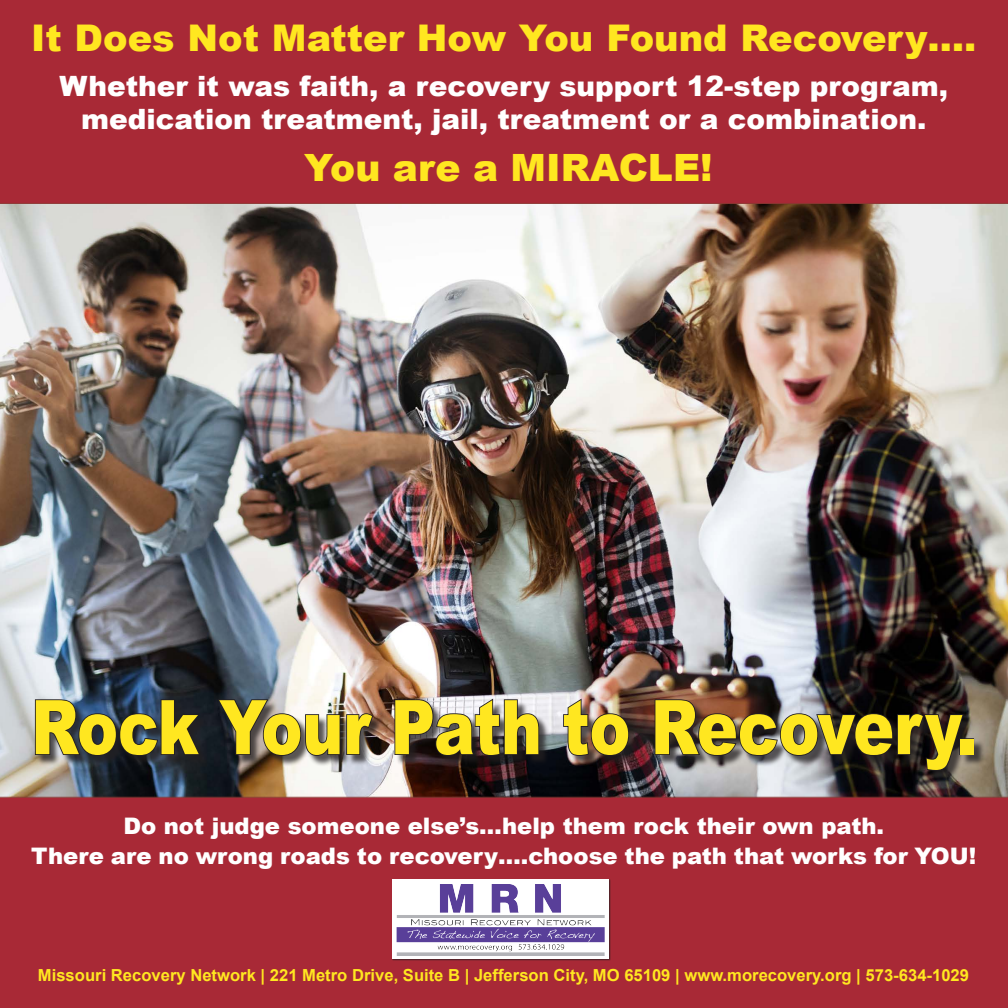
<style>
.page{position:relative;width:1008px;height:1008px;background:#a82936}
.page>*{position:absolute;margin:0;border:0;box-sizing:border-box;transform-origin:0 0}
.t1{font:900 75.34px "Arial";color:#ffe720;scale:.81 1}
.t2{font:900 37.62px "Arial";color:#ffe720}
.t3{font:900 36.75px "Arial";color:#ffe720}
.t4{font:900 28px/33.6px "Arial";color:#fff;text-align:center}
.t5{font:900 22.75px "Arial";color:#fff}
.t6{font:700 16.62px "Arial";color:#ffe720}
</style>
<div class="page">
<img style="left:0;top:203px;width:1008px;height:595px">
<div style="left:392px;top:879px;width:219px;height:82px;background:#231f20;opacity:.75"></div>
<div style="left:392px;top:879px;width:216px;height:79px;background:#fff"></div>
<img style="left:397px;top:884px;width:207px;height:72px">
<div style="left:36px;top:701px;width:949px;height:81px;background:#231f20;opacity:.75"></div>
<svg style="left:34px;top:698px;width:168px;height:59px"></svg>
<img style="left:216px;top:698px;width:158px;height:59px">
<svg style="left:394px;top:697px;width:146px;height:60px"></svg>
<img style="left:562px;top:697px;width:68px;height:60px">
<img style="left:654px;top:698px;width:311px;height:74px">
<div style="left:959px;top:738px;width:15px;height:17px;border:2px solid #231f20"></div>
<p class="t3" style="left:31px;top:11px;width:947px">It Does Not Matter How You Found Recovery….</p>
<p class="t4" style="left:59px;top:68px;width:890px">Whether it was faith, a recovery support 12-step program, medication treatment, jail, treatment or a combination.</p>
<p class="t2" style="left:304px;top:140px;width:410px">You are a MIRACLE!</p>
<p class="t1" style="left:31px;top:673px;width:1169px">Rock Your Path to Recovery.</p>
<p class="t5" style="left:123px;top:809px;width:762px">Do not judge someone else’s…help them rock their own path.</p>
<p class="t5" style="left:31px;top:839px;width:947px">There are no wrong roads to recovery….choose the path that works for YOU!</p>
<p class="t6" style="left:38px;top:964px;width:933px">Missouri Recovery Network | 221 Metro Drive, Suite B | Jefferson City, MO 65109 | www.morecovery.org | 573-634-1029</p>
</div>
